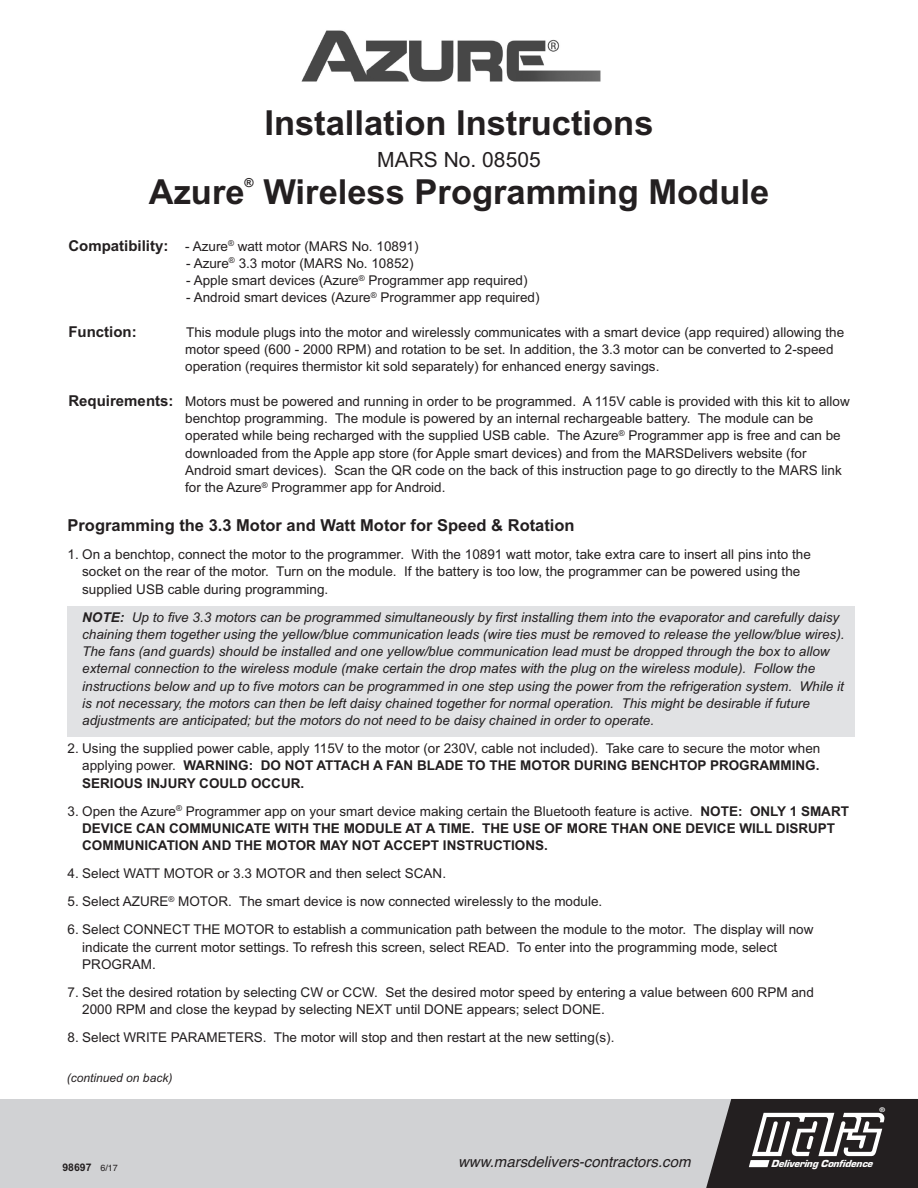
<style>
.page{position:relative;width:918px;height:1188px;background:#fff}
.page>*{position:absolute;margin:0;border:0;box-sizing:border-box;transform-origin:0 0}
.t1{font:700 34.5px "Arial";color:#231f20}
.t2{font:21px "Arial";color:#231f20}
.t3{font:700 16.5px "Arial";color:#231f20}
.t4{font:italic 15px "Helvetica";color:#231f20}
.t5{font:700 15px "Arial";color:#231f20}
.t6{font:13.5px/17.2px "Arial";color:#231f20}
.t7{font:italic 13.5px/17.2px "Arial";color:#231f20}
.t8{font:700 13.5px/17.2px "Arial";color:#231f20}
.t9{font:700 12.45px "Arial";color:#231f20}
.t10{font:italic 12px "Arial";color:#231f20}
.t11{font:italic 10.65px "Eurostile Black DTC";color:#fff}
.t12{font:700 10.5px "Arial";color:#231f20}
.t13{font:700 6.45px "Helvetica Neue";color:#fff;scale:1.1 1}
.s1{font-weight:700;font-size:15px}
.s2{font-weight:700}
.s3{font-weight:400}
.s4{font-family:"Helvetica";font-weight:400;font-size:9px}
</style>
<div class="page">
<div style="left:68px;top:606px;width:787px;height:131px;background:#e1e2e4"></div>
<img style="left:301px;top:30px;width:300px;height:52px">
<div style="left:0;top:1099px;width:918px;height:89px;background:#d1d2d4"></div>
<svg style="left:706px;top:1099px;width:212px;height:89px;background:#494647"></svg>
<h1 class="t1" style="left:264px;top:103px;width:391px">Installation Instructions</h1>
<h2 class="t2" style="left:377px;top:147px;width:165px">MARS No. 08505</h2>
<h1 class="t1" style="left:149px;top:172px;width:97px">Azure</h1>
<p class="t9" style="left:245px;top:175px;width:11px">®</p>
<h1 class="t1" style="left:263px;top:172px;width:507px">Wireless Programming Module</h1>
<p class="t6" style="left:68px;top:237px;width:352px"><span class="s1">Compatibility:</span> - Azure<sup>®</sup> watt motor (MARS No. 10891)</p>
<p class="t6" style="left:186px;top:255px;width:229px">- Azure<sup>®</sup> 3.3 motor (MARS No. 10852)</p>
<p class="t6" style="left:186px;top:272px;width:343px">- Apple smart devices (Azure<sup>®</sup> Programmer app required)</p>
<p class="t6" style="left:186px;top:289px;width:355px">- Android smart devices (Azure<sup>®</sup> Programmer app required)</p>
<p class="t5" style="left:68px;top:323px;width:70px">Function:</p>
<p class="t6" style="left:185px;top:324px;width:661px">This module plugs into the motor and wirelessly communicates with a smart device (app required) allowing the motor speed (600 - 2000 RPM) and rotation to be set. In addition, the 3.3 motor can be converted to 2-speed operation (requires thermistor kit sold separately) for enhanced energy savings.</p>
<p class="t6" style="left:185px;top:393px;width:666px;text-indent:-117px"><span class="s1">Requirements:</span> Motors must be powered and running in order to be programmed. A 115V cable is provided with this kit to allow benchtop programming. The module is powered by an internal rechargeable battery. The module can be operated while being recharged with the supplied USB cable. The Azure<sup>®</sup> Programmer app is free and can be downloaded from the Apple app store (for Apple smart devices) and from the MARSDelivers website (for Android smart devices). Scan the QR code on the back of this instruction page to go directly to the MARS link for the Azure<sup>®</sup> Programmer app for Android.</p>
<p class="t3" style="left:68px;top:516px;width:509px">Programming the 3.3 Motor and Watt Motor for Speed &amp; Rotation</p>
<p class="t6" style="left:82px;top:546px;width:730px;text-indent:-15px">1. On a benchtop, connect the motor to the programmer. With the 10891 watt motor, take extra care to insert all pins into the socket on the rear of the motor. Turn on the module. If the battery is too low, the programmer can be powered using the supplied USB cable during programming.</p>
<p class="t7" style="left:82px;top:608px;width:764px"><span class="s2">NOTE:</span> Up to five 3.3 motors can be programmed simultaneously by first installing them into the evaporator and carefully daisy chaining them together using the yellow/blue communication leads (wire ties must be removed to release the yellow/blue wires).<br>The fans (and guards) should be installed and one yellow/blue communication lead must be dropped through the box to allow external connection to the wireless module (make certain the drop mates with the plug on the wireless module). Follow the instructions below and up to five motors can be programmed in one step using the power from the refrigeration system. While it is not necessary, the motors can then be left daisy chained together for normal operation. This might be desirable if future adjustments are anticipated; but the motors do not need to be daisy chained in order to operate.</p>
<p class="t6" style="left:82px;top:740px;width:740px;text-align:justify;text-indent:-15px">2. Using the supplied power cable, apply 115V to the motor (or 230V, cable not included). Take care to secure the motor when applying power. <span class="s2">WARNING: DO NOT ATTACH A FAN BLADE TO THE MOTOR DURING BENCHTOP PROGRAMMING.<br>SERIOUS INJURY COULD OCCUR.</span></p>
<p class="t8" style="left:82px;top:802px;width:768px;text-indent:-15px"><span class="s3">3. Open the Azure</span><sup>®</sup> <span class="s3">Programmer app on your smart device making certain the Bluetooth feature is active.</span> NOTE: ONLY 1 SMART<br>DEVICE CAN COMMUNICATE WITH THE MODULE AT A TIME. THE USE OF MORE THAN ONE DEVICE WILL DISRUPT<br>COMMUNICATION AND THE MOTOR MAY NOT ACCEPT INSTRUCTIONS.</p>
<p class="t6" style="left:68px;top:865px;width:380px">4. Select WATT MOTOR or 3.3 MOTOR and then select SCAN.</p>
<p class="t6" style="left:68px;top:893px;width:536px">5. Select AZURE<sup>®</sup> MOTOR. The smart device is now connected wirelessly to the module.</p>
<p class="t6" style="left:82px;top:921px;width:733px;text-indent:-15px">6. Select CONNECT THE MOTOR to establish a communication path between the module to the motor. The display will now indicate the current motor settings. To refresh this screen, select READ. To enter into the programming mode, select<br>PROGRAM.</p>
<p class="t6" style="left:82px;top:984px;width:733px;text-indent:-15px">7. Set the desired rotation by selecting CW or CCW. Set the desired motor speed by entering a value between 600 RPM and<br>2000 RPM and close the keypad by selecting NEXT until DONE appears; select DONE.</p>
<p class="t6" style="left:68px;top:1029px;width:548px">8. Select WRITE PARAMETERS. The motor will stop and then restart at the new setting(s).</p>
<p class="t10" style="left:67px;top:1071px;width:107px">(continued on back)</p>
<p class="t12" style="left:62px;top:1162px;width:57px">98697 <span class="s4">6/17</span></p>
<p class="t13" style="left:879px;top:1105px;width:7px">®</p>
<p class="t4" style="left:458px;top:1153px;width:234px">www.marsdelivers-contractors.com</p>
<p class="t11" style="left:771px;top:1157px;width:105px">Delivering Confidence</p>
</div>
